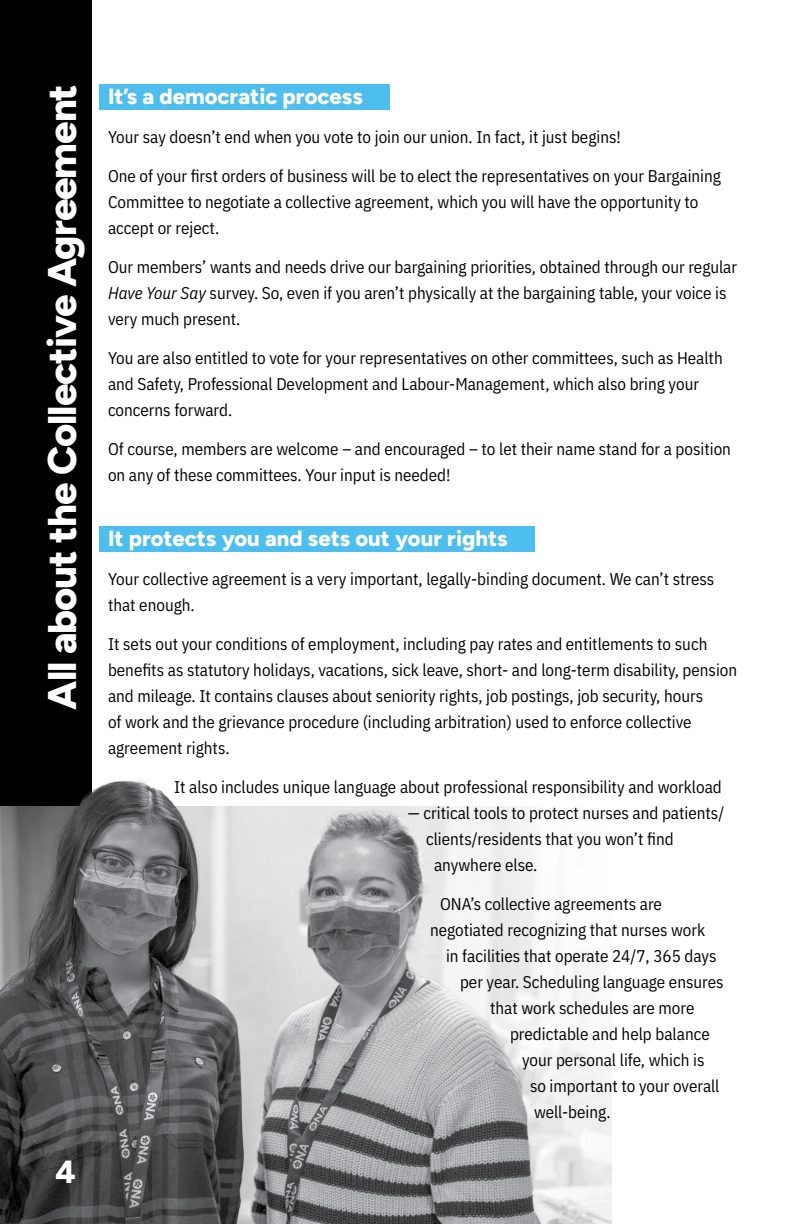
<style>
.page{position:relative;width:792px;height:1224px;background:#fff}
.page>*{position:absolute;margin:0;border:0;box-sizing:border-box;transform-origin:0 0}
.t1{font:800 40px "Figtree";letter-spacing:-.025em;color:#fff}
.t2{font:800 32px "Figtree";color:#fff}
.t3{font:800 22px "Figtree";color:#fff}
.t4{font:17px/26px "IBM Plex Sans Cond";color:#000}
.s1{font-style:italic}
</style>
<div class="page">
<img style="left:561px;top:952px;width:51px;height:272px">
<div style="left:99px;top:84px;width:291px;height:26px;background:#4dbeed"></div>
<div style="left:99px;top:526px;width:436px;height:26px;background:#4dbeed"></div>
<div style="left:0;top:0;width:91px;height:1224px;background:#000"></div>
<img style="left:0;top:767px;width:561px;height:457px">
<h1 class="t1" style="left:37px;top:710px;width:627px;rotate:-90deg">All about the Collective Agreement</h1>
<h2 class="t2" style="left:56px;top:1152px;width:22px">4</h2>
<p class="t3" style="left:108px;top:83px;width:256px">It’s a democratic process</p>
<p class="t4" style="left:108px;top:123px;width:514px">Your say doesn’t end when you vote to join our union. In fact, it just begins!</p>
<p class="t4" style="left:108px;top:162px;width:615px">One of your first orders of business will be to elect the representatives on your Bargaining<br>Committee to negotiate a collective agreement, which you will have the opportunity to accept or reject.</p>
<p class="t4" style="left:108px;top:253px;width:631px">Our members’ wants and needs drive our bargaining priorities, obtained through our regular<br><span class="s1">Have Your Say</span> survey. So, even if you aren’t physically at the bargaining table, your voice is very much present.</p>
<p class="t4" style="left:108px;top:343px;width:616px">You are also entitled to vote for your representatives on other committees, such as Health and Safety, Professional Development and Labour-Management, which also bring your concerns forward.</p>
<p class="t4" style="left:108px;top:434px;width:624px">Of course, members are welcome – and encouraged – to let their name stand for a position on any of these committees. Your input is needed!</p>
<p class="t3" style="left:108px;top:525px;width:401px">It protects you and sets out your rights</p>
<p class="t4" style="left:108px;top:565px;width:608px">Your collective agreement is a very important, legally-binding document. We can’t stress that enough.</p>
<p class="t4" style="left:108px;top:630px;width:631px">It sets out your conditions of employment, including pay rates and entitlements to such benefits as statutory holidays, vacations, sick leave, short- and long-term disability, pension and mileage. It contains clauses about seniority rights, job postings, job security, hours<br>of work and the grievance procedure (including arbitration) used to enforce collective agreement rights.</p>
<p class="t4" style="left:174px;top:772px;width:549px">It also includes unique language about professional responsibility and workload</p>
<p class="t4" style="left:408px;top:798px;width:318px">— critical tools to protect nurses and patients/</p>
<p class="t4" style="left:426px;top:824px;width:249px">clients/residents that you won’t find</p>
<p class="t4" style="left:434px;top:850px;width:105px">anywhere else.</p>
<p class="t4" style="left:440px;top:889px;width:224px">ONA’s collective agreements are</p>
<p class="t4" style="left:430px;top:915px;width:277px">negotiated recognizing that nurses work</p>
<p class="t4" style="left:446px;top:941px;width:272px">in facilities that operate 24/7, 365 days</p>
<p class="t4" style="left:460px;top:967px;width:265px">per year. Scheduling language ensures</p>
<p class="t4" style="left:490px;top:993px;width:206px">that work schedules are more</p>
<p class="t4" style="left:510px;top:1019px;width:201px">predictable and help balance</p>
<p class="t4" style="left:522px;top:1045px;width:184px">your personal life, which is</p>
<p class="t4" style="left:530px;top:1071px;width:191px">so important to your overall</p>
<p class="t4" style="left:534px;top:1097px;width:78px">well-being.</p>
</div>
